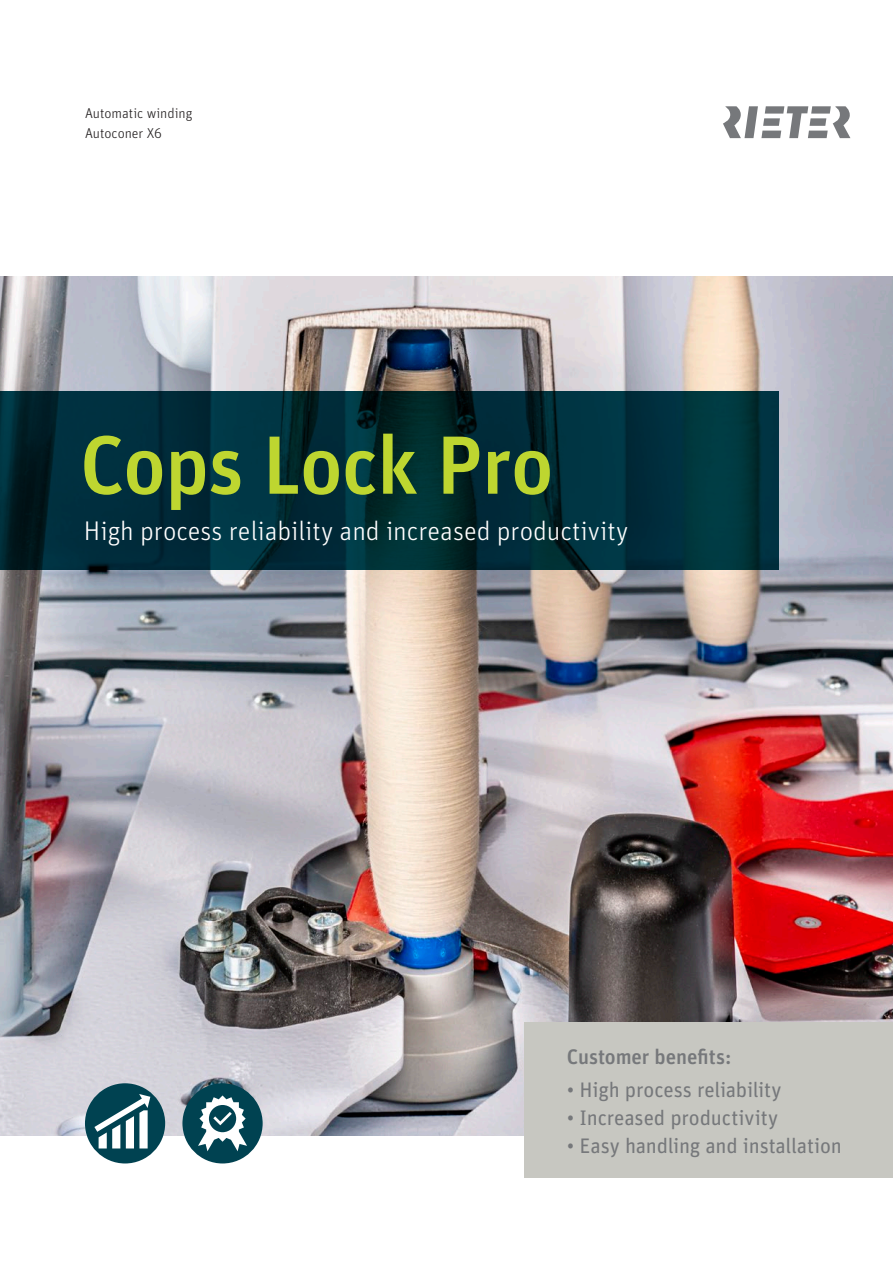
<style>
.page{position:relative;width:893px;height:1263px;background:#fff}
.page>*{position:absolute;margin:0;border:0;box-sizing:border-box;transform-origin:0 0}
.t1{font:500 82.5px "Unit Pro";letter-spacing:-.01em;color:#bed630}
.t2{font:300 27px "Unit Pro";color:#fff}
.t3{font:21px "Unit Pro";letter-spacing:-.01em;color:#76787b}
.t4{font:500 21px "Unit Pro";letter-spacing:-.005em;color:#76787b}
.t5{font:300 14.25px/20.5px "Unit Pro";color:#231f20}
</style>
<div class="page">
<svg style="left:723px;top:106px;width:127px;height:32px"></svg>
<img style="left:0;top:276px;width:893px;height:859px">
<svg style="left:0;top:391px;width:778px;height:179px;background:#002d38"></svg>
<div style="left:182px;top:1083px;width:81px;height:80px;background:#004251;border-radius:50%"></div>
<svg style="left:198px;top:1095px;width:49px;height:56px"></svg>
<div style="left:85px;top:1083px;width:80px;height:80px;background:#004251;border-radius:50%"></div>
<svg style="left:94px;top:1094px;width:56px;height:54px"></svg>
<div style="left:524px;top:1022px;width:369px;height:156px;background:#c7c7c1"></div>
<p class="t5" style="left:85px;top:102px;width:109px">Automatic winding<br>Autoconer X6</p>
<h1 class="t1" style="left:80px;top:403px;width:475px">Cops Lock Pro</h1>
<p class="t2" style="left:84px;top:512px;width:546px">High process reliability and increased productivity</p>
<p class="t4" style="left:567px;top:1041px;width:166px">Customer benefits:</p>
<p class="t3" style="left:567px;top:1075px;width:216px">• High process reliability</p>
<p class="t3" style="left:567px;top:1103px;width:213px">• Increased productivity</p>
<p class="t3" style="left:567px;top:1131px;width:277px">• Easy handling and installation</p>
</div>
